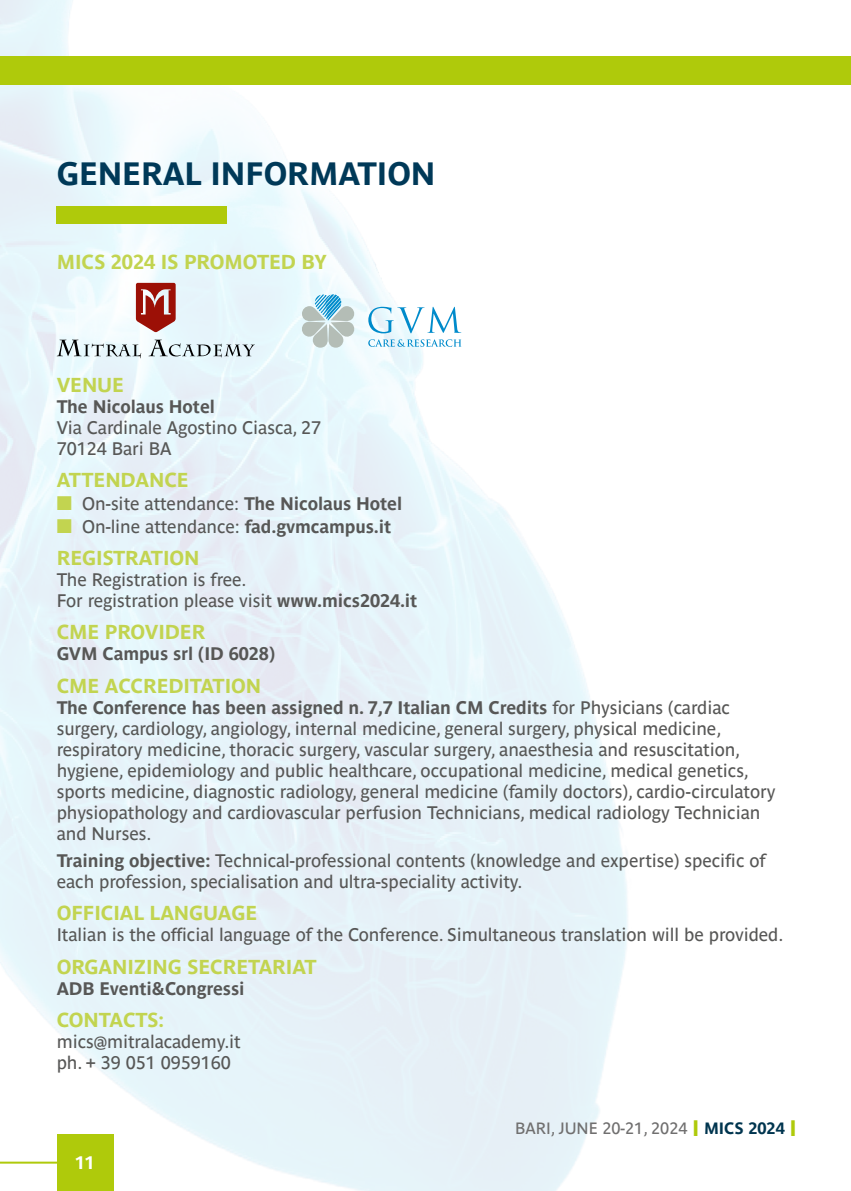
<style>
.page{position:relative;width:851px;height:1191px;background:#fff}
.page>*{position:absolute;margin:0;border:0;box-sizing:border-box;transform-origin:0 0}
.t1{font:700 32px "Parisine Std";letter-spacing:-.005em;color:#003958}
.t2{font:700 20px "Parisine Std";letter-spacing:-.005em;color:#c2d450}
.t3{font:18px/21px "Parisine Std";letter-spacing:-.005em;color:#575756}
.t4{font:700 18px "Parisine Std";letter-spacing:-.005em;color:#575756}
.t5{font:700 18px "Parisine Std";color:#fff}
.t6{font:16.2px "Parisine Std";color:#706f6f}
.s1{color:#c2d450}
.s2{font-weight:700}
.s3{font-weight:700;font-size:22.2px;color:#afca0b}
.s4{font-weight:700;color:#00354f}
</style>
<div class="page">
<img style="left:0;top:0;width:709px;height:1191px">
<div style="left:57px;top:1134px;width:56px;height:57px;background:#afca0b"></div>
<hr style="left:0;top:1161px;width:59px;height:2px;background:#afca0b">
<div style="left:0;top:57px;width:850px;height:28px;background:#afca0b"></div>
<svg style="left:136px;top:283px;width:40px;height:49px;background:#b24f49"></svg>
<svg style="left:57px;top:339px;width:198px;height:19px"></svg>
<svg style="left:368px;top:307px;width:93px;height:26px"></svg>
<svg style="left:301px;top:294px;width:54px;height:54px;background:#b9d1d6"></svg>
<svg style="left:368px;top:339px;width:93px;height:8px"></svg>
<div style="left:57px;top:206px;width:170px;height:17px;background:#afca0b"></div>
<h1 class="t1" style="left:57px;top:155px;width:380px">GENERAL INFORMATION</h1>
<p class="t2" style="left:57px;top:251px;width:271px">MICS 2024 IS PROMOTED BY</p>
<p class="t2" style="left:57px;top:373px;width:69px">VENUE</p>
<p class="t4" style="left:57px;top:396px;width:160px">The Nicolaus Hotel</p>
<p class="t3" style="left:57px;top:417px;width:266px">Via Cardinale Agostino Ciasca, 27<br>70124 Bari BA</p>
<p class="t2" style="left:57px;top:468px;width:133px">ATTENDANCE</p>
<p class="t3" style="left:57px;top:493px;width:347px"><span class="s1">■</span> On-site attendance: <span class="s2">The Nicolaus Hotel</span></p>
<p class="t3" style="left:57px;top:516px;width:336px"><span class="s1">■</span> On-line attendance: <span class="s2">fad.gvmcampus.it</span></p>
<p class="t2" style="left:57px;top:546px;width:144px">REGISTRATION</p>
<p class="t3" style="left:57px;top:569px;width:362px">The Registration is free.<br>For registration please visit <span class="s2">www.mics2024.it</span></p>
<p class="t2" style="left:57px;top:621px;width:150px">CME PROVIDER</p>
<p class="t4" style="left:57px;top:643px;width:220px">GVM Campus srl (ID 6028)</p>
<p class="t2" style="left:57px;top:674px;width:206px">CME ACCREDITATION</p>
<p class="t3" style="left:57px;top:697px;width:720px"><span class="s2">The Conference has been assigned n. 7,7 Italian CM Credits</span> for Physicians (cardiac surgery, cardiology, angiology, internal medicine, general surgery, physical medicine, respiratory medicine, thoracic surgery, vascular surgery, anaesthesia and resuscitation, hygiene, epidemiology and public healthcare, occupational medicine, medical genetics, sports medicine, diagnostic radiology, general medicine (family doctors), cardio-circulatory physiopathology and cardiovascular perfusion Technicians, medical radiology Technician and Nurses.</p>
<p class="t3" style="left:57px;top:850px;width:710px"><span class="s2">Training objective:</span> Technical-professional contents (knowledge and expertise) specific of each profession, specialisation and ultra-speciality activity.</p>
<p class="t2" style="left:57px;top:901px;width:202px">OFFICIAL LANGUAGE</p>
<p class="t3" style="left:57px;top:924px;width:728px">Italian is the official language of the Conference. Simultaneous translation will be provided.</p>
<p class="t2" style="left:57px;top:955px;width:261px">ORGANIZING SECRETARIAT</p>
<p class="t4" style="left:57px;top:977px;width:189px">ADB Eventi&amp;Congressi</p>
<p class="t2" style="left:57px;top:1008px;width:109px">CONTACTS:</p>
<p class="t3" style="left:57px;top:1031px;width:185px">mics@mitralacademy.it ph. + 39 051 0959160</p>
<p class="t5" style="left:75px;top:1152px;width:21px">11</p>
<p class="t6" style="left:515px;top:1119px;width:283px">BARI, JUNE 20-21, 2024 <span class="s3">I</span> <span class="s4">MICS 2024</span> <span class="s3">I</span></p>
</div>
